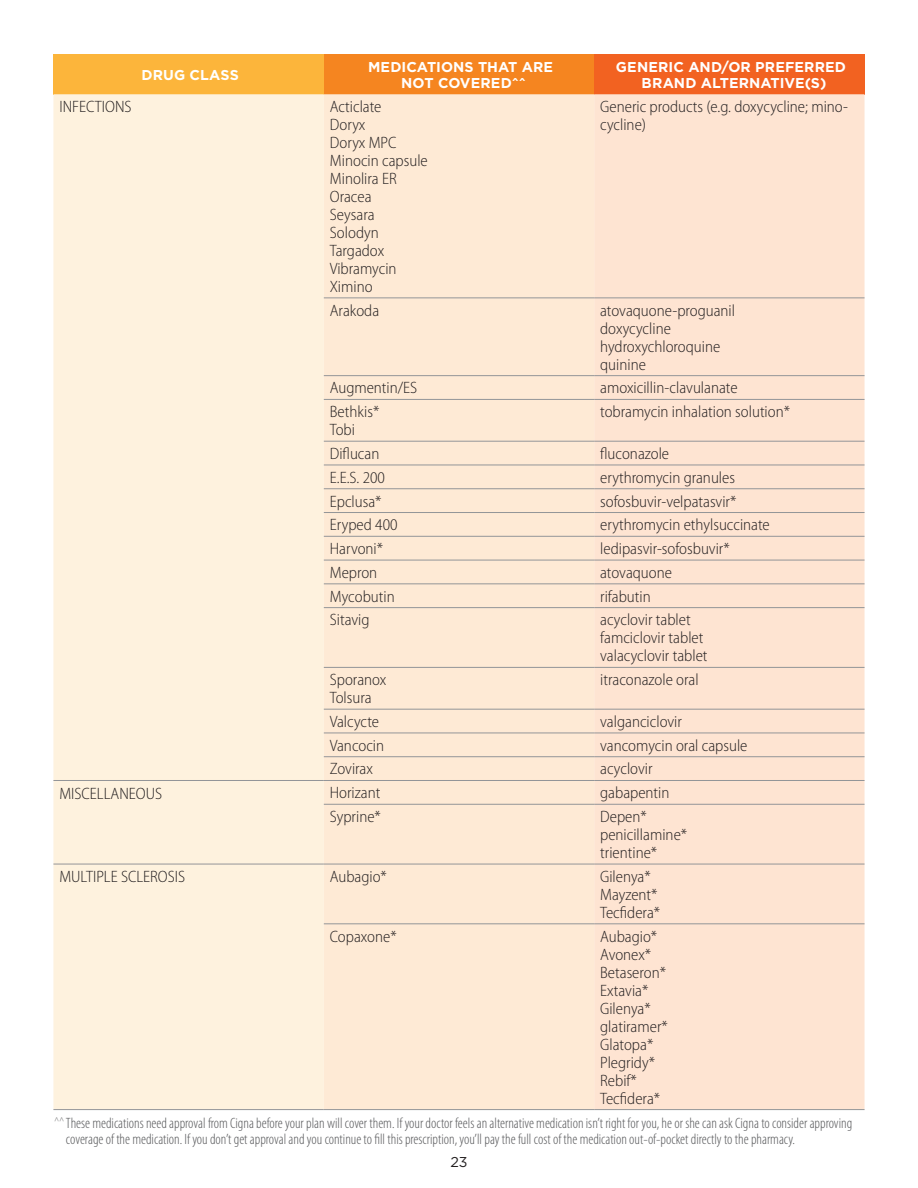
<style>
.page{position:relative;width:918px;height:1188px;background:#fff}
.page>*{position:absolute;margin:0;border:0;box-sizing:border-box;transform-origin:0 0}
.t1{font:300 semi-condensed 16.5px/18px "Myriad Pro";color:#231f20}
.List_Header{font:300 condensed 15px/16.5px "Myriad Pro";color:#57585a}
.Table_column_header{font:700 14.25px/16.5px "Gotham";letter-spacing:.005em;color:#fff;text-align:center}
.Page_number_centered{font:14.25px "Gotham";color:#231f20}
</style>
<div class="page">
<div style="left:53px;top:54px;width:271px;height:40px;background:#fcb53b"></div>
<div style="left:324px;top:54px;width:270px;height:40px;background:#f58520"></div>
<div style="left:594px;top:54px;width:271px;height:40px;background:#f26221"></div>
<div style="left:53px;top:94px;width:271px;height:1015px;background:#fef2de"></div>
<div style="left:324px;top:94px;width:270px;height:1015px;background:#feead5"></div>
<div style="left:594px;top:94px;width:271px;height:1015px;background:#fee4d2"></div>
<hr style="left:324px;top:298px;width:270px;height:1px;background:#939598">
<hr style="left:594px;top:298px;width:271px;height:1px;background:#939598">
<hr style="left:324px;top:375px;width:270px;height:1px;background:#939598">
<hr style="left:594px;top:375px;width:271px;height:1px;background:#939598">
<hr style="left:324px;top:399px;width:270px;height:1px;background:#939598">
<hr style="left:594px;top:399px;width:271px;height:1px;background:#939598">
<hr style="left:324px;top:441px;width:270px;height:1px;background:#939598">
<hr style="left:594px;top:441px;width:271px;height:1px;background:#939598">
<hr style="left:324px;top:465px;width:270px;height:1px;background:#939598">
<hr style="left:594px;top:465px;width:271px;height:1px;background:#939598">
<hr style="left:324px;top:488px;width:270px;height:1px;background:#939598">
<hr style="left:594px;top:488px;width:271px;height:1px;background:#939598">
<hr style="left:324px;top:512px;width:270px;height:1px;background:#939598">
<hr style="left:594px;top:512px;width:271px;height:1px;background:#939598">
<hr style="left:324px;top:536px;width:270px;height:1px;background:#939598">
<hr style="left:594px;top:536px;width:271px;height:1px;background:#939598">
<hr style="left:324px;top:560px;width:270px;height:1px;background:#939598">
<hr style="left:594px;top:560px;width:271px;height:1px;background:#939598">
<hr style="left:324px;top:584px;width:270px;height:1px;background:#939598">
<hr style="left:594px;top:584px;width:271px;height:1px;background:#939598">
<hr style="left:324px;top:607px;width:270px;height:1px;background:#939598">
<hr style="left:594px;top:607px;width:271px;height:1px;background:#939598">
<hr style="left:324px;top:667px;width:270px;height:1px;background:#939598">
<hr style="left:594px;top:667px;width:271px;height:1px;background:#939598">
<hr style="left:324px;top:709px;width:270px;height:1px;background:#939598">
<hr style="left:594px;top:709px;width:271px;height:1px;background:#939598">
<hr style="left:324px;top:733px;width:270px;height:1px;background:#939598">
<hr style="left:594px;top:733px;width:271px;height:1px;background:#939598">
<hr style="left:324px;top:756px;width:270px;height:1px;background:#939598">
<hr style="left:594px;top:756px;width:271px;height:1px;background:#939598">
<hr style="left:53px;top:780px;width:271px;height:1px;background:#939598">
<hr style="left:324px;top:780px;width:270px;height:1px;background:#939598">
<hr style="left:594px;top:780px;width:271px;height:1px;background:#939598">
<hr style="left:324px;top:804px;width:270px;height:1px;background:#939598">
<hr style="left:594px;top:804px;width:271px;height:1px;background:#939598">
<hr style="left:53px;top:864px;width:271px;height:1px;background:#939598">
<hr style="left:324px;top:864px;width:270px;height:1px;background:#939598">
<hr style="left:594px;top:864px;width:271px;height:1px;background:#939598">
<hr style="left:324px;top:924px;width:270px;height:1px;background:#939598">
<hr style="left:594px;top:924px;width:271px;height:1px;background:#939598">
<hr style="left:53px;top:1109px;width:271px;height:1px;background:#939598">
<hr style="left:324px;top:1109px;width:270px;height:1px;background:#939598">
<hr style="left:594px;top:1109px;width:271px;height:1px;background:#939598">
<p class="Table_column_header" style="left:142px;top:67px;width:99px">DRUG CLASS</p>
<p class="Table_column_header" style="left:368px;top:58px;width:187px">MEDICATIONS THAT ARE<br>NOT COVERED^^</p>
<p class="Table_column_header" style="left:616px;top:58px;width:232px">GENERIC AND/OR PREFERRED<br>BRAND ALTERNATIVE(S)</p>
<p class="t1" style="left:59px;top:98px;width:74px">INFECTIONS</p>
<p class="t1" style="left:330px;top:98px;width:100px">Acticlate<br>Doryx<br>Doryx MPC<br>Minocin capsule<br>Minolira ER<br>Oracea<br>Seysara<br>Solodyn<br>Targadox<br>Vibramycin<br>Ximino</p>
<p class="t1" style="left:600px;top:98px;width:249px">Generic products (e.g. doxycycline; mino&shy;cycline)</p>
<p class="t1" style="left:330px;top:301px;width:51px">Arakoda</p>
<p class="t1" style="left:600px;top:301px;width:136px">atovaquone-proguanil doxycycline hydroxychloroquine quinine</p>
<p class="t1" style="left:330px;top:379px;width:89px">Augmentin/ES</p>
<p class="t1" style="left:600px;top:379px;width:139px">amoxicillin-clavulanate</p>
<p class="t1" style="left:330px;top:403px;width:51px">Bethkis*<br>Tobi</p>
<p class="t1" style="left:600px;top:403px;width:191px">tobramycin inhalation solution*</p>
<p class="t1" style="left:330px;top:445px;width:51px">Diflucan</p>
<p class="t1" style="left:600px;top:445px;width:71px">fluconazole</p>
<p class="t1" style="left:330px;top:469px;width:57px">E.E.S. 200</p>
<p class="t1" style="left:600px;top:469px;width:136px">erythromycin granules</p>
<p class="t1" style="left:330px;top:492px;width:53px">Epclusa*</p>
<p class="t1" style="left:600px;top:492px;width:138px">sofosbuvir-velpatasvir*</p>
<p class="t1" style="left:330px;top:516px;width:69px">Eryped 400</p>
<p class="t1" style="left:600px;top:516px;width:171px">erythromycin ethylsuccinate</p>
<p class="t1" style="left:330px;top:540px;width:55px">Harvoni*</p>
<p class="t1" style="left:600px;top:540px;width:131px">ledipasvir-sofosbuvir*</p>
<p class="t1" style="left:330px;top:564px;width:49px">Mepron</p>
<p class="t1" style="left:600px;top:564px;width:73px">atovaquone</p>
<p class="t1" style="left:330px;top:587px;width:66px">Mycobutin</p>
<p class="t1" style="left:600px;top:587px;width:52px">rifabutin</p>
<p class="t1" style="left:330px;top:611px;width:41px">Sitavig</p>
<p class="t1" style="left:600px;top:611px;width:109px">acyclovir tablet famciclovir tablet valacyclovir tablet</p>
<p class="t1" style="left:330px;top:671px;width:58px">Sporanox<br>Tolsura</p>
<p class="t1" style="left:600px;top:671px;width:100px">itraconazole oral</p>
<p class="t1" style="left:330px;top:713px;width:51px">Valcycte</p>
<p class="t1" style="left:600px;top:713px;width:83px">valganciclovir</p>
<p class="t1" style="left:330px;top:737px;width:56px">Vancocin</p>
<p class="t1" style="left:600px;top:737px;width:149px">vancomycin oral capsule</p>
<p class="t1" style="left:330px;top:760px;width:45px">Zovirax</p>
<p class="t1" style="left:600px;top:760px;width:54px">acyclovir</p>
<p class="t1" style="left:59px;top:785px;width:104px">MISCELLANEOUS</p>
<p class="t1" style="left:330px;top:784px;width:52px">Horizant</p>
<p class="t1" style="left:600px;top:784px;width:71px">gabapentin</p>
<p class="t1" style="left:330px;top:808px;width:53px">Syprine*</p>
<p class="t1" style="left:600px;top:808px;width:89px">Depen* penicillamine* trientine*</p>
<p class="t1" style="left:59px;top:868px;width:127px">MULTIPLE SCLEROSIS</p>
<p class="t1" style="left:330px;top:868px;width:59px">Aubagio*</p>
<p class="t1" style="left:600px;top:868px;width:62px">Gilenya*<br>Mayzent*<br>Tecfidera*</p>
<p class="t1" style="left:330px;top:927px;width:68px">Copaxone*</p>
<p class="t1" style="left:600px;top:927px;width:69px">Aubagio*<br>Avonex*<br>Betaseron*<br>Extavia*<br>Gilenya* glatiramer*<br>Glatopa*<br>Plegridy*<br>Rebif*<br>Tecfidera*</p>
<p class="List_Header" style="left:66px;top:1115px;width:788px;text-indent:-12px"><sup>^^</sup> These medications need approval from Cigna before your plan will cover them. If your doctor feels an alternative medication isn’t right for you, he or she can ask Cigna to consider approving coverage of the medication. If you don’t get approval and you continue to fill this prescription, you’ll pay the full cost of the medication out-of-pocket directly to the pharmacy.</p>
<p class="Page_number_centered" style="left:450px;top:1153px;width:19px">23</p>
</div>
